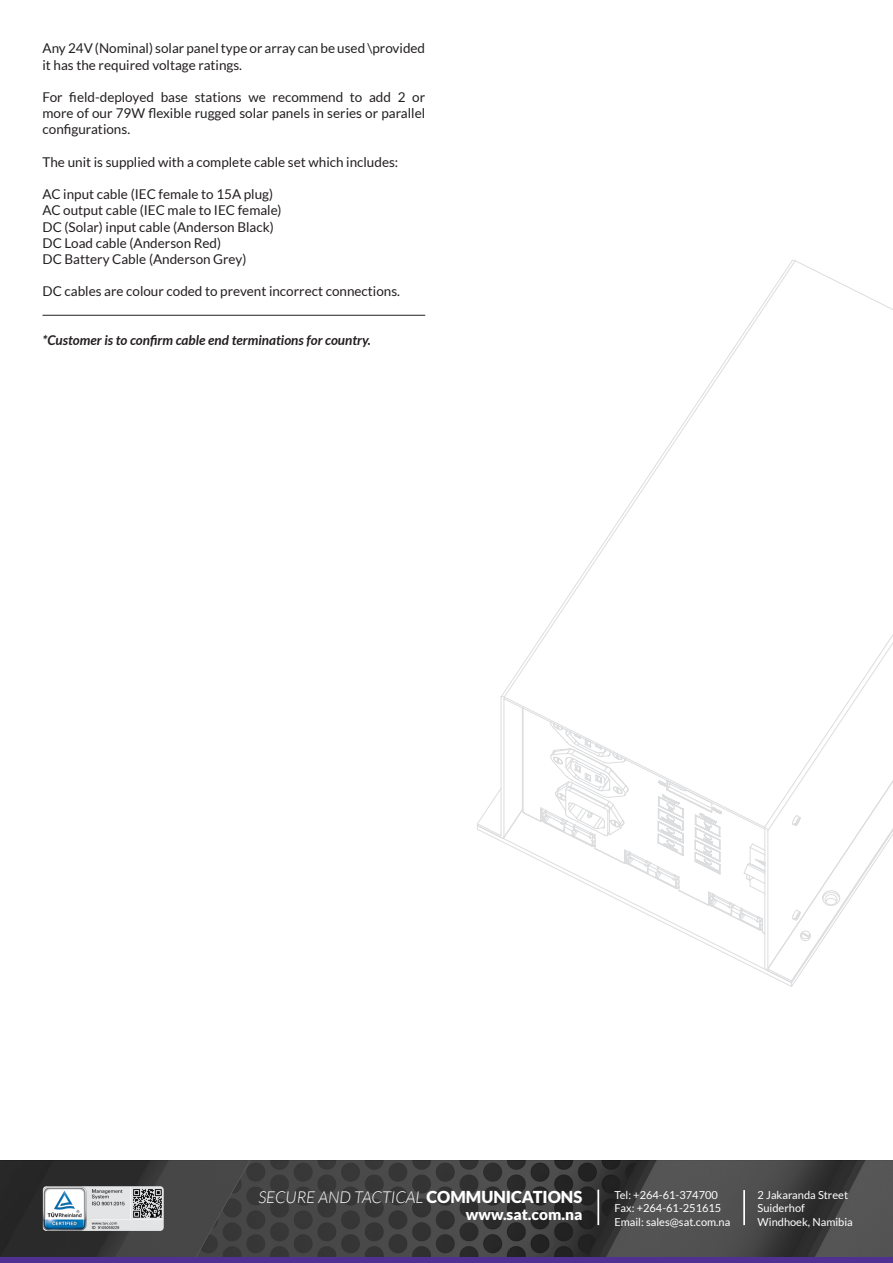
<style>
.page{position:relative;width:893px;height:1263px;background:#fff}
.page>*{position:absolute;margin:0;border:0;box-sizing:border-box;transform-origin:0 0}
.t1{font:italic 300 16.5px "Lato";color:#fff}
.t2{font:900 15.45px "Lato";color:#fff}
.t3{font:13.5px/16.2px "Lato";color:#231f20}
.t4{font:italic 700 13.5px "Lato";color:#231f20}
.t5{font:11.1px "Lato";color:#fff}
.s1{font-weight:900;font-style:normal}
</style>
<div class="page">
<svg style="left:477px;top:259px;width:416px;height:713px"></svg>
<hr style="left:43px;top:315px;width:382px;height:1px;background:#231f20">
<svg style="left:0;top:1160px;width:893px;height:103px;background:#3e3e3f"></svg>
<div style="left:0;top:1257px;width:893px;height:5px;background:#503092"></div>
<hr style="left:597px;top:1189px;width:2px;height:36px;background:#fff">
<hr style="left:743px;top:1190px;width:2px;height:35px;background:#fff">
<img style="left:43px;top:1186px;width:121px;height:45px">
<p class="t3" style="left:43px;top:40px;width:384px">Any 24V (Nominal) solar panel type or array can be used \provided it has the required voltage ratings.</p>
<p class="t3" style="left:43px;top:89px;width:384px;text-align:justify">For field-deployed base stations we recommend to add 2 or more of our 79W flexible rugged solar panels in series or parallel configurations.</p>
<p class="t3" style="left:43px;top:154px;width:357px">The unit is supplied with a complete cable set which includes:</p>
<p class="t3" style="left:43px;top:186px;width:232px">AC input cable (IEC female to 15A plug)</p>
<p class="t3" style="left:43px;top:202px;width:241px">AC output cable (IEC male to IEC female)</p>
<p class="t3" style="left:43px;top:219px;width:233px">DC (Solar) input cable (Anderson Black)</p>
<p class="t3" style="left:43px;top:235px;width:180px">DC Load cable (Anderson Red)</p>
<p class="t3" style="left:43px;top:251px;width:205px">DC Battery Cable (Anderson Grey)</p>
<p class="t3" style="left:43px;top:283px;width:359px">DC cables are colour coded to prevent incorrect connections.</p>
<p class="t4" style="left:43px;top:332px;width:330px">*Customer is to confirm cable end terminations for country.</p>
<p class="t1" style="left:258px;top:1188px;width:325px">SECURE AND TACTICAL <span class="s1">COMMUNICATIONS</span></p>
<p class="t2" style="left:466px;top:1205px;width:118px">www.sat.com.na</p>
<p class="t5" style="left:614px;top:1189px;width:105px">Tel: +264-61-374700</p>
<p class="t5" style="left:614px;top:1202px;width:109px">Fax: +264-61-251615</p>
<p class="t5" style="left:614px;top:1215px;width:118px">Email: sales@sat.com.na</p>
<p class="t5" style="left:758px;top:1189px;width:92px">2 Jakaranda Street</p>
<p class="t5" style="left:758px;top:1202px;width:49px">Suiderhof</p>
<p class="t5" style="left:758px;top:1215px;width:97px">Windhoek, Namibia</p>
</div>
